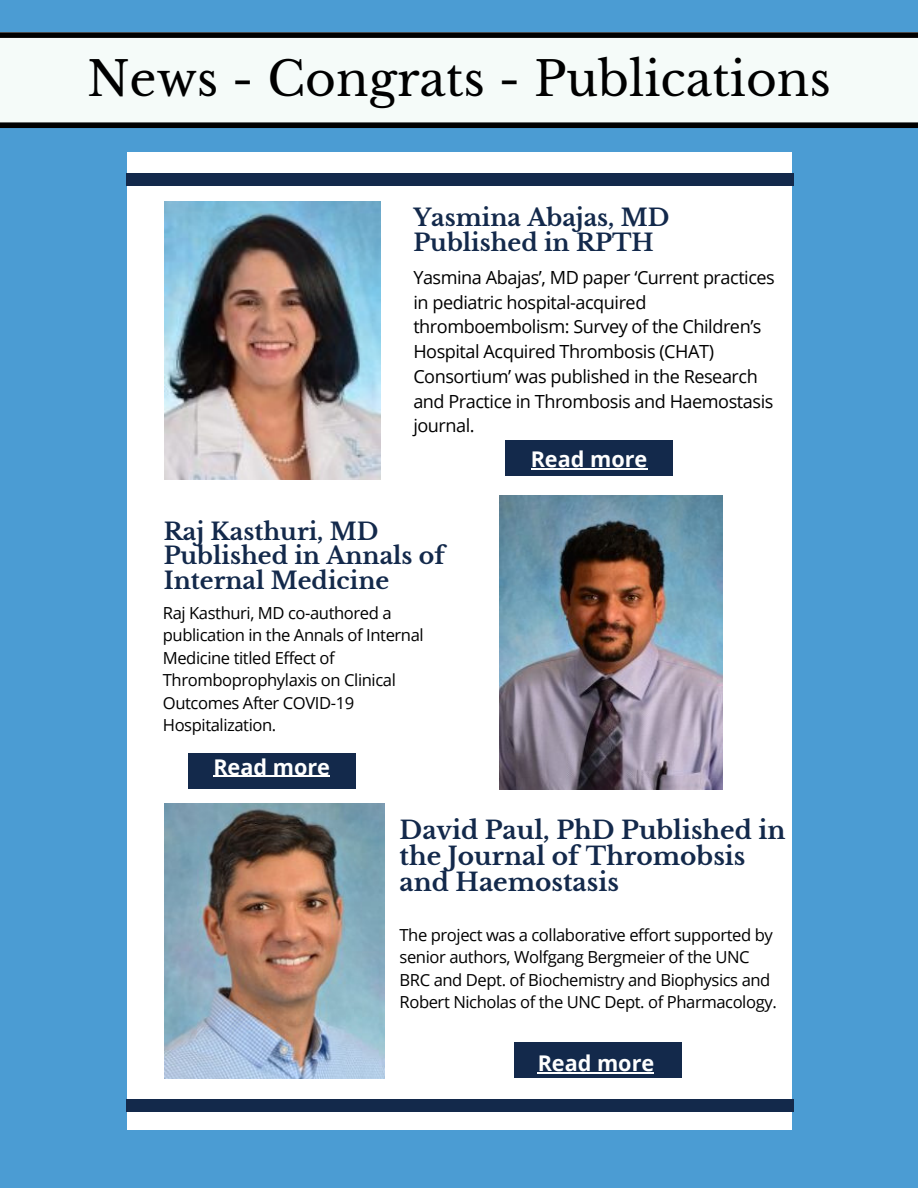
<style>
.page{position:relative;width:918px;height:1188px;background:#4b9cd3}
.page>*{position:absolute;margin:0;border:0;box-sizing:border-box;transform-origin:0 0}
.t1{font:47.25px "Libre Baskerville";color:#000}
.t2{font:700 24.75px/25.8px "Libre Baskerville";color:#13294b}
.t3{font:700 23.55px/24.8px "Libre Baskerville";color:#13294b}
.t4{font:700 21.6px "Open Sans";color:#fff}
.t5{font:18.15px/24.8px "Open Sans";letter-spacing:-.025em;color:#010101}
.t6{font:16.65px/22.5px "Open Sans";letter-spacing:-.025em;color:#010101}
</style>
<div class="page">
<div style="left:127px;top:152px;width:664px;height:978px;background:#fff"></div>
<div style="left:127px;top:173px;width:667px;height:12px;background:#13294b"></div>
<div style="left:127px;top:1100px;width:667px;height:12px;background:#13294b"></div>
<img style="left:165px;top:804px;width:219px;height:274px">
<div style="left:188px;top:753px;width:168px;height:36px;background:#13294b"></div>
<div style="left:505px;top:440px;width:168px;height:36px;background:#13294b"></div>
<div style="left:0;top:32px;width:918px;height:96px;background:#f5fbf9"></div>
<div style="left:0;top:32px;width:918px;height:6px;background:#000"></div>
<div style="left:0;top:122px;width:918px;height:6px;background:#000"></div>
<img style="left:165px;top:202px;width:216px;height:278px">
<img style="left:499px;top:495px;width:223px;height:294px">
<div style="left:515px;top:1042px;width:167px;height:36px;background:#13294b"></div>
<hr style="left:213px;top:776px;width:117px;height:1px;background:#fff">
<hr style="left:531px;top:468px;width:116px;height:1px;background:#fff">
<hr style="left:538px;top:1072px;width:116px;height:1px;background:#fff">
<h1 class="t1" style="left:87px;top:50px;width:745px">News - Congrats - Publications</h1>
<h3 class="t3" style="left:413px;top:206px;width:258px">Yasmina Abajas, MD<br>Published in RPTH</h3>
<p class="t5" style="left:413px;top:264px;width:363px">Yasmina Abajas’, MD paper ‘Current practices in pediatric hospital-acquired thromboembolism: Survey of the Children’s Hospital Acquired Thrombosis (CHAT)<br>Consortium’ was published in the Research and Practice in Thrombosis and Haemostasis journal.</p>
<h3 class="t3" style="left:164px;top:519px;width:283px">Raj Kasthuri, MD<br>Published in Annals of<br>Internal Medicine</h3>
<p class="t6" style="left:163px;top:601px;width:262px">Raj Kasthuri, MD co-authored a publication in the Annals of Internal<br>Medicine titled Effect of<br>Thromboprophylaxis on Clinical<br>Outcomes After COVID-19<br>Hospitalization.</p>
<p class="t4" style="left:213px;top:752px;width:118px">Read more</p>
<p class="t4" style="left:531px;top:444px;width:118px">Read more</p>
<h2 class="t2" style="left:400px;top:817px;width:388px">David Paul, PhD Published in the Journal of Thromobsis and Haemostasis</h2>
<p class="t6" style="left:400px;top:923px;width:379px">The project was a collaborative effort supported by senior authors, Wolfgang Bergmeier of the UNC BRC and Dept. of Biochemistry and Biophysics and Robert Nicholas of the UNC Dept. of Pharmacology.</p>
<p class="t4" style="left:538px;top:1048px;width:118px">Read more</p>
</div>
